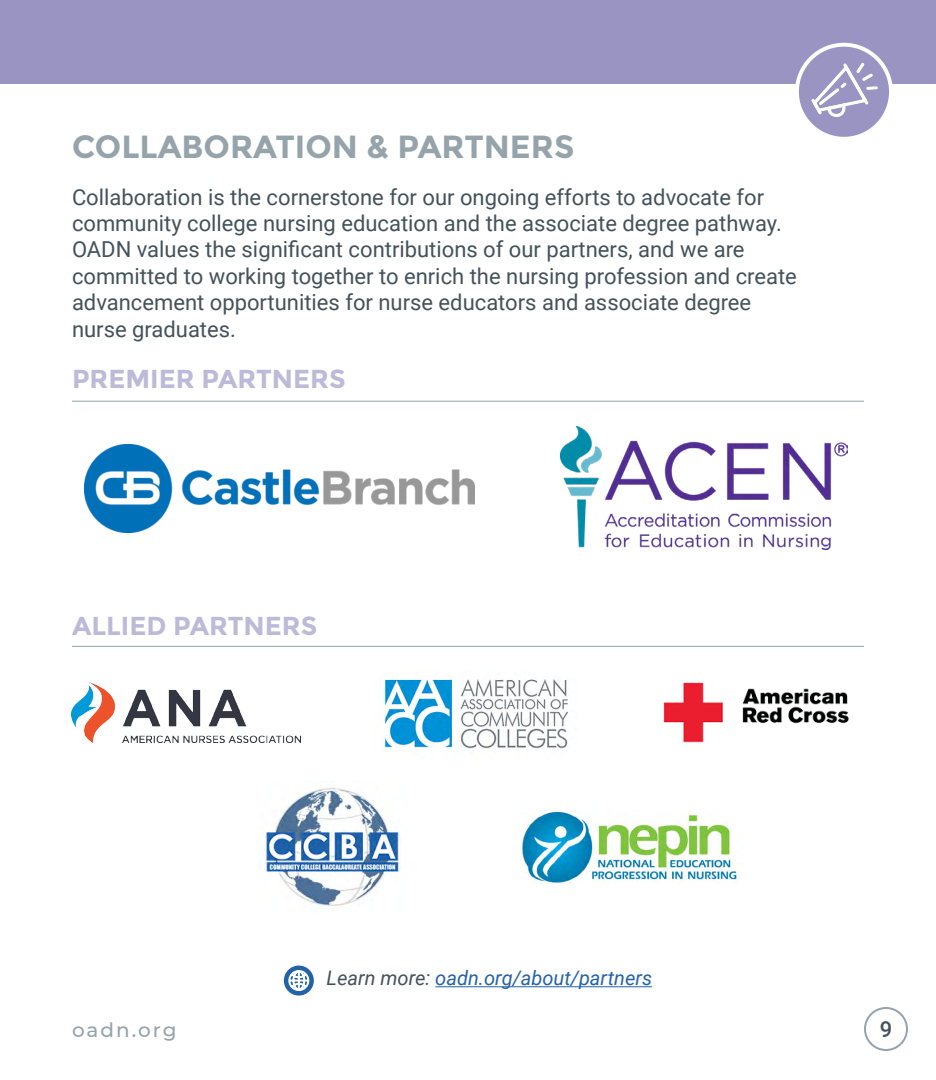
<style>
.page{position:relative;width:936px;height:1080px;background:#fff}
.page>*{position:absolute;margin:0;border:0;box-sizing:border-box;transform-origin:0 0}
.Subhead{font:700 32px "Montserrat";color:#95a3ab}
.Subhead-2{font:700 26px "Montserrat";color:#bdb9d8}
.body{font:22px/26.4px "Roboto";color:#43525a}
.t1{font:500 22px "Roboto";color:#43525a}
.body-2{font:italic 20px "Roboto";color:#2462a7}
.t2{font:500 20px "Montserrat";letter-spacing:.1em;color:#95a3ab}
.s1{color:#43525a}
</style>
<div class="page">
<div style="left:864px;top:1007px;width:44px;height:44px;border:2px solid #95a3ab;border-radius:50%"></div>
<div style="left:0;top:0;width:936px;height:84px;background:#9a94c3"></div>
<hr style="left:435px;top:986px;width:217px;height:1px;background:#2462a7">
<svg style="left:284px;top:966px;width:30px;height:30px"></svg>
<svg style="left:288px;top:970px;width:21px;height:21px"></svg>
<svg style="left:797px;top:45px;width:94px;height:94px;fill:#9a94c3"></svg>
<div style="left:795px;top:43px;width:98px;height:98px;border:4px solid #fff;border-radius:50%"></div>
<svg style="left:811px;top:61px;width:67px;height:57px"></svg>
<img style="left:263px;top:788px;width:138px;height:118px">
<img style="left:72px;top:683px;width:229px;height:59px">
<img style="left:522px;top:811px;width:215px;height:73px">
<img style="left:84px;top:444px;width:390px;height:88px">
<img style="left:560px;top:427px;width:287px;height:123px">
<img style="left:384px;top:673px;width:184px;height:78px">
<img style="left:663px;top:682px;width:186px;height:61px">
<hr style="left:72px;top:401px;width:792px;height:1px;background:#95a3ab">
<hr style="left:72px;top:646px;width:792px;height:1px;background:#95a3ab">
<p class="Subhead" style="left:72px;top:128px;width:504px">COLLABORATION &amp; PARTNERS</p>
<p class="body" style="left:72px;top:183px;width:726px">Collaboration is the cornerstone for our ongoing efforts to advocate for community college nursing education and the associate degree pathway.<br>OADN values the significant contributions of our partners, and we are committed to working together to enrich the nursing profession and create advancement opportunities for nurse educators and associate degree nurse graduates.</p>
<p class="Subhead-2" style="left:72px;top:363px;width:275px">PREMIER PARTNERS</p>
<p class="Subhead-2" style="left:72px;top:610px;width:247px">ALLIED PARTNERS</p>
<p class="body-2" style="left:327px;top:964px;width:327px"><span class="s1">Learn more:</span> oadn.org/about/partners</p>
<p class="t2" style="left:72px;top:1016px;width:106px">oadn.org</p>
<p class="t1" style="left:880px;top:1013px;width:14px">9</p>
</div>
